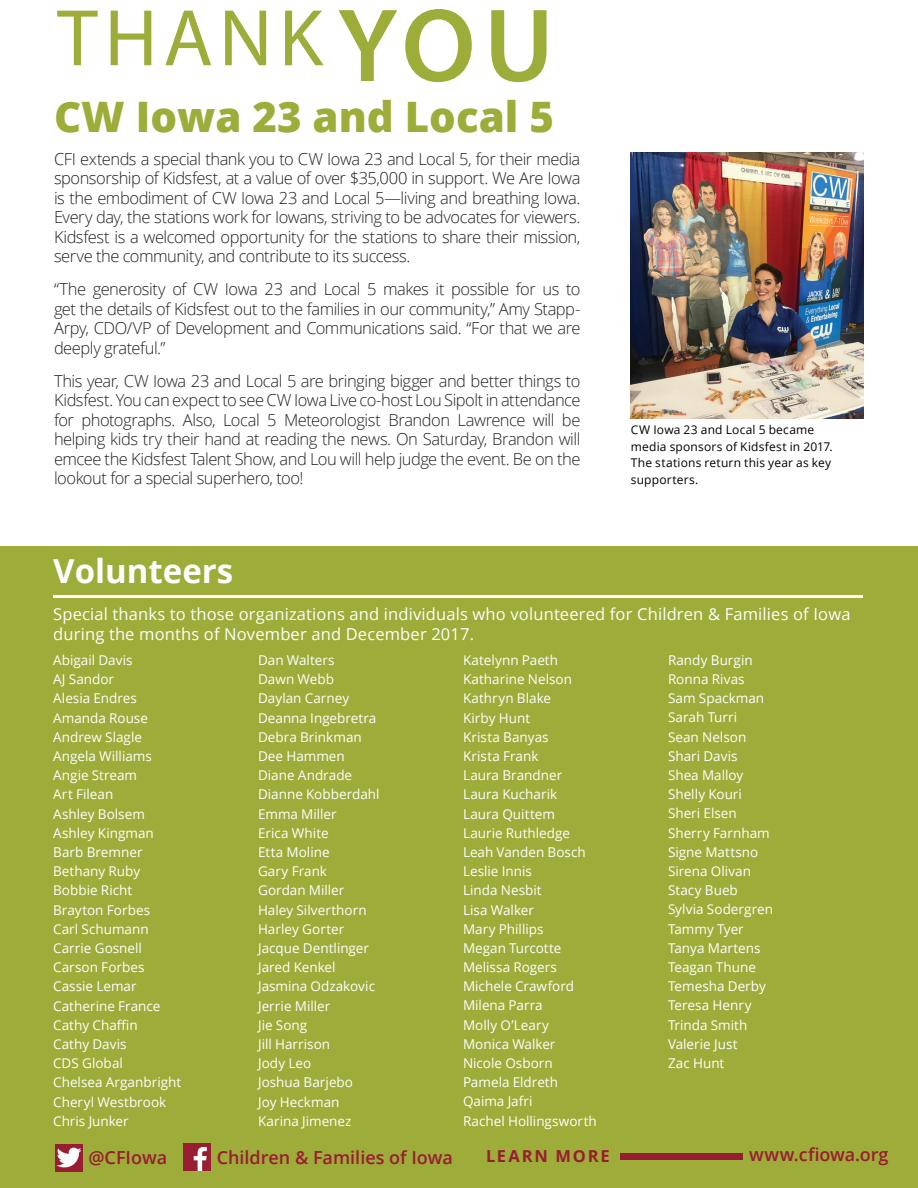
<style>
.page{position:relative;width:918px;height:1188px;background:#fff}
.page>*{position:absolute;margin:0;border:0;box-sizing:border-box;transform-origin:0 0}
.t1{font:81px "Myriad Pro";letter-spacing:.08em;color:#9eac39}
.t2{font:800 42px "Open Sans";color:#9eac39}
.t3{font:700 33px "Open Sans";color:#fff}
.t4{font:600 18px "Open Sans";color:#981d32}
.t5{font:300 16.5px/19.5px "Open Sans";letter-spacing:-.03em;color:#231f20;text-align:justify}
.t6{font:16.5px/19.5px "Open Sans";letter-spacing:.01em;color:#fff}
.t7{font:700 16.5px "Open Sans";letter-spacing:.12em;color:#981d32}
.t8{font:13.5px/19.2px "Open Sans";color:#fff}
.t9{font:12px/16.5px "Open Sans";letter-spacing:.015em;color:#000}
.s1{font-weight:600;font-size:105px}
</style>
<div class="page">
<div style="left:0;top:547px;width:918px;height:641px;background:#9eac39"></div>
<hr style="left:53px;top:596px;width:809px;height:2px;background:#fff">
<img style="left:631px;top:152px;width:233px;height:267px">
<img style="left:183px;top:1143px;width:28px;height:28px">
<img style="left:55px;top:1144px;width:28px;height:28px">
<div style="left:620px;top:1153px;width:122px;height:7px;background:#981d32"></div>
<h1 class="t1" style="left:57px;top:-12px;width:498px">THANK<span class="s1">YOU</span></h1>
<h2 class="t2" style="left:54px;top:85px;width:501px">CW Iowa 23 and Local 5</h2>
<p class="t5" style="left:54px;top:149px;width:528px">CFI extends a special thank you to CW Iowa 23 and Local 5, for their media sponsorship of Kidsfest, at a value of over $35,000 in support. We Are Iowa is the embodiment of CW Iowa 23 and Local 5—living and breathing Iowa.<br>Every day, the stations work for Iowans, striving to be advocates for viewers.<br>Kidsfest is a welcomed opportunity for the stations to share their mission, serve the community, and contribute to its success.</p>
<p class="t5" style="left:54px;top:279px;width:528px">“The generosity of CW Iowa 23 and Local 5 makes it possible for us to get the details of Kidsfest out to the families in our community,” Amy Stapp-Arpy, CDO/VP of Development and Communications said. “For that we are deeply grateful.”</p>
<p class="t5" style="left:54px;top:371px;width:528px">This year, CW Iowa 23 and Local 5 are bringing bigger and better things to Kidsfest. You can expect to see CW Iowa Live co-host Lou Sipolt in attendance for photographs. Also, Local 5 Meteorologist Brandon Lawrence will be helping kids try their hand at reading the news. On Saturday, Brandon will emcee the Kidsfest Talent Show, and Lou will help judge the event. Be on the lookout for a special superhero, too!</p>
<p class="t9" style="left:631px;top:422px;width:203px">CW Iowa 23 and Local 5 became media sponsors of Kidsfest in 2017.<br>The stations return this year as key supporters.</p>
<h3 class="t3" style="left:53px;top:548px;width:182px">Volunteers</h3>
<p class="t6" style="left:53px;top:604px;width:799px">Special thanks to those organizations and individuals who volunteered for Children &amp; Families of Iowa during the months of November and December 2017.</p>
<p class="t8" style="left:53px;top:650px;width:130px">Abigail Davis<br>AJ Sandor<br>Alesia Endres<br>Amanda Rouse<br>Andrew Slagle<br>Angela Williams<br>Angie Stream<br>Art Filean<br>Ashley Bolsem<br>Ashley Kingman<br>Barb Bremner<br>Bethany Ruby<br>Bobbie Richt<br>Brayton Forbes<br>Carl Schumann<br>Carrie Gosnell<br>Carson Forbes<br>Cassie Lemar<br>Catherine France<br>Cathy Chaffin<br>Cathy Davis<br>CDS Global<br>Chelsea Arganbright<br>Cheryl Westbrook<br>Chris Junker</p>
<p class="t8" style="left:258px;top:650px;width:123px">Dan Walters<br>Dawn Webb<br>Daylan Carney<br>Deanna Ingebretra<br>Debra Brinkman<br>Dee Hammen<br>Diane Andrade<br>Dianne Kobberdahl<br>Emma Miller<br>Erica White<br>Etta Moline<br>Gary Frank<br>Gordan Miller<br>Haley Silverthorn<br>Harley Gorter<br>Jacque Dentlinger<br>Jared Kenkel<br>Jasmina Odzakovic<br>Jerrie Miller<br>Jie Song<br>Jill Harrison<br>Jody Leo<br>Joshua Barjebo<br>Joy Heckman<br>Karina Jimenez</p>
<p class="t8" style="left:463px;top:650px;width:135px">Katelynn Paeth<br>Katharine Nelson<br>Kathryn Blake<br>Kirby Hunt<br>Krista Banyas<br>Krista Frank<br>Laura Brandner<br>Laura Kucharik<br>Laura Quittem<br>Laurie Ruthledge<br>Leah Vanden Bosch<br>Leslie Innis<br>Linda Nesbit<br>Lisa Walker<br>Mary Phillips<br>Megan Turcotte<br>Melissa Rogers<br>Michele Crawford<br>Milena Parra<br>Molly O’Leary<br>Monica Walker<br>Nicole Osborn<br>Pamela Eldreth<br>Qaima Jafri<br>Rachel Hollingsworth</p>
<p class="t8" style="left:668px;top:650px;width:106px">Randy Burgin<br>Ronna Rivas<br>Sam Spackman<br>Sarah Turri<br>Sean Nelson<br>Shari Davis<br>Shea Malloy<br>Shelly Kouri<br>Sheri Elsen<br>Sherry Farnham<br>Signe Mattsno<br>Sirena Olivan<br>Stacy Bueb<br>Sylvia Sodergren<br>Tammy Tyer<br>Tanya Martens<br>Teagan Thune<br>Temesha Derby<br>Teresa Henry<br>Trinda Smith<br>Valerie Just<br>Zac Hunt</p>
<h3 class="t4" style="left:88px;top:1145px;width:80px">@CFIowa</h3>
<h3 class="t4" style="left:217px;top:1145px;width:238px">Children &amp; Families of Iowa</h3>
<p class="t7" style="left:486px;top:1144px;width:125px">LEARN MORE</p>
<h3 class="t4" style="left:749px;top:1142px;width:141px">www.cfiowa.org</h3>
</div>
